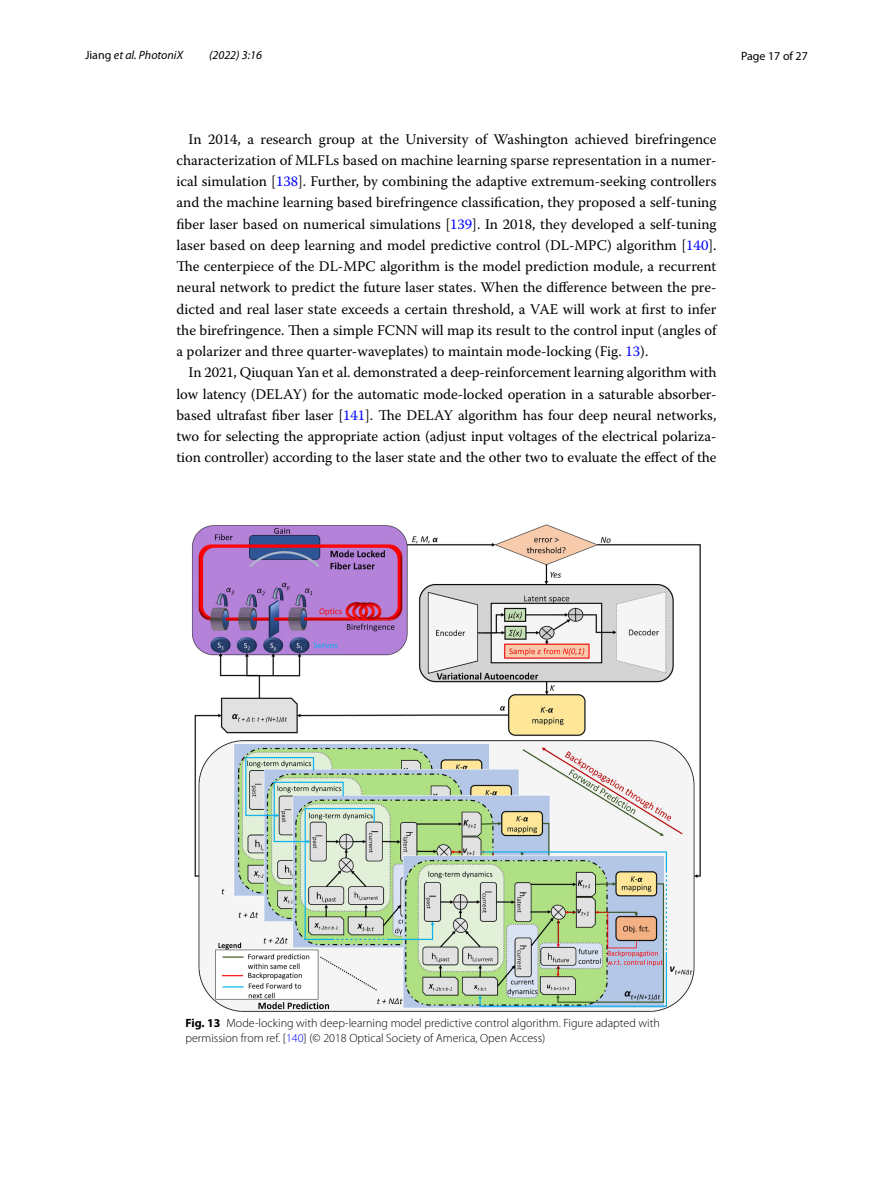
<style>
.page{position:relative;width:893px;height:1187px;background:#fff}
.page>*{position:absolute;margin:0;border:0;box-sizing:border-box;transform-origin:0 0}
.t1{font:14.7px/21.3px "Warnock Pro";letter-spacing:-.005em;color:#000;text-align:justify}
.t2{font:300 12px/15px "Myriad Pro";color:#000}
.t3{font:italic 12px "Myriad Pro";color:#000}
.t4{font:12px "Myriad Pro";color:#000}
.s1{font-style:normal}
.s2{color:#00f}
.s3{font-weight:700}
</style>
<div class="page">
<img style="left:192px;top:524px;width:509px;height:488px">
<p class="t3" style="left:85px;top:48px;width:99px"><span class="s1">Jiang</span> et al. PhotoniX</p>
<p class="t3" style="left:209px;top:48px;width:54px">(2022) 3:16</p>
<p class="t4" style="left:741px;top:48px;width:68px">Page 17 of 27</p>
<p class="t1" style="left:176px;top:128px;width:542px;text-indent:12px">In 2014, a research group at the University of Washington achieved birefringence characterization of MLFLs based on machine learning sparse representation in a numer&shy;ical simulation [<span class="s2">138</span>]. Further, by combining the adaptive extremum-seeking controllers and the machine learning based birefringence classification, they proposed a self-tuning fiber laser based on numerical simulations [<span class="s2">139</span>]. In 2018, they developed a self-tuning laser based on deep learning and model predictive control (DL-MPC) algorithm [<span class="s2">140</span>].<br>The centerpiece of the DL-MPC algorithm is the model prediction module, a recurrent neural network to predict the future laser states. When the difference between the pre&shy;dicted and real laser state exceeds a certain threshold, a VAE will work at first to infer the birefringence. Then a simple FCNN will map its result to the control input (angles of a polarizer and three quarter-waveplates) to maintain mode-locking (Fig. <span class="s2">13</span>).</p>
<p class="t1" style="left:176px;top:362px;width:542px;text-indent:12px">In 2021, Qiuquan Yan et al. demonstrated a deep-reinforcement learning algorithm with low latency (DELAY) for the automatic mode-locked operation in a saturable absorber&shy;based ultrafast fiber laser [<span class="s2">141</span>]. The DELAY algorithm has four deep neural networks, two for selecting the appropriate action (adjust input voltages of the electrical polariza&shy;tion controller) according to the laser state and the other two to evaluate the effect of the</p>
<p class="t2" style="left:185px;top:1015px;width:476px"><span class="s3">Fig. 13</span> Mode-locking with deep-learning model predictive control algorithm. Figure adapted with permission from ref. [<span class="s2">140</span>] (© 2018 Optical Society of America, Open Access)</p>
</div>
